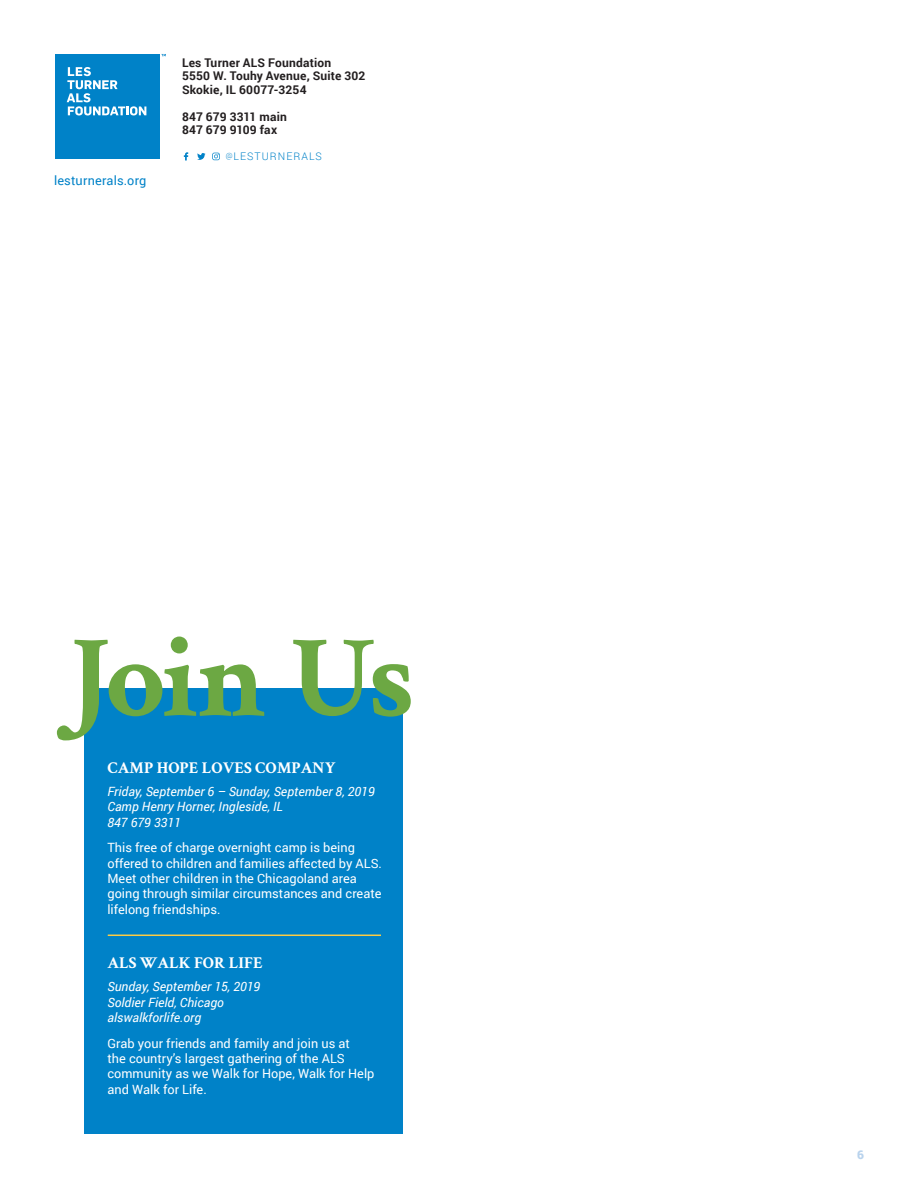
<style>
.page{position:relative;width:918px;height:1188px;background:#fff}
.page>*{position:absolute;margin:0;border:0;box-sizing:border-box;transform-origin:0 0}
.t1{font:700 117.15px "Crimson Text";letter-spacing:-.04em;color:#6ca843}
.t2{font:700 16.5px "Crimson Text";color:#fff}
.t3{font:12.75px/15.3px "Roboto";color:#fff}
.t4{font:italic 12.75px "Roboto";color:#fff}
.t5{font:12.75px "Roboto";letter-spacing:.015em;color:#0082c8}
.t6{font:700 12px/13.5px "Roboto";letter-spacing:.015em;color:#231f20}
.t7{font:900 12px "Roboto";color:#b9d3ed}
.t8{font:300 10.5px "Roboto";letter-spacing:.1em;color:#0082c8}
.s1{font-size:7.5px}
</style>
<div class="page">
<div style="left:84px;top:688px;width:319px;height:446px;background:#0082c8"></div>
<hr style="left:108px;top:935px;width:273px;height:1px;background:#fecc43">
<div style="left:55px;top:54px;width:105px;height:105px;background:#0082c8"></div>
<svg style="left:67px;top:67px;width:79px;height:48px"></svg>
<svg style="left:197px;top:153px;width:9px;height:7px"></svg>
<svg style="left:212px;top:153px;width:8px;height:7px"></svg>
<svg style="left:184px;top:152px;width:4px;height:8px"></svg>
<p class="t6" style="left:182px;top:55px;width:185px">Les Turner ALS Foundation<br>5550 W. Touhy Avenue, Suite 302<br>Skokie, IL 60077-3254</p>
<p class="t6" style="left:182px;top:109px;width:106px">847 679 3311 main<br>847 679 9109 fax</p>
<p class="t5" style="left:54px;top:172px;width:94px">lesturnerals.org</p>
<p class="t8" style="left:226px;top:149px;width:98px"><span class="s1">@</span>LESTURNERALS</p>
<p class="t1" style="left:54px;top:607px;width:361px">Join Us</p>
<p class="t2" style="left:107px;top:758px;width:230px">CAMP HOPE LOVES COMPANY</p>
<p class="t4" style="left:107px;top:782px;width:269px">Friday, September 6 – Sunday, September 8, 2019</p>
<p class="t4" style="left:107px;top:798px;width:177px">Camp Henry Horner, Ingleside, IL</p>
<p class="t4" style="left:107px;top:813px;width:75px">847 679 3311</p>
<p class="t3" style="left:107px;top:840px;width:276px">This free of charge overnight camp is being offered to children and families affected by ALS.<br>Meet other children in the Chicagoland area going through similar circumstances and create lifelong friendships.</p>
<p class="t2" style="left:107px;top:953px;width:157px">ALS WALK FOR LIFE</p>
<p class="t4" style="left:107px;top:978px;width:154px">Sunday, September 15, 2019</p>
<p class="t4" style="left:107px;top:993px;width:118px">Soldier Field, Chicago</p>
<p class="t4" style="left:107px;top:1008px;width:95px">alswalkforlife.org</p>
<p class="t3" style="left:107px;top:1035px;width:269px">Grab your friends and family and join us at<br>the country’s largest gathering of the ALS community as we Walk for Hope, Walk for Help and Walk for Life.</p>
<p class="t7" style="left:857px;top:1146px;width:8px">6</p>
</div>
